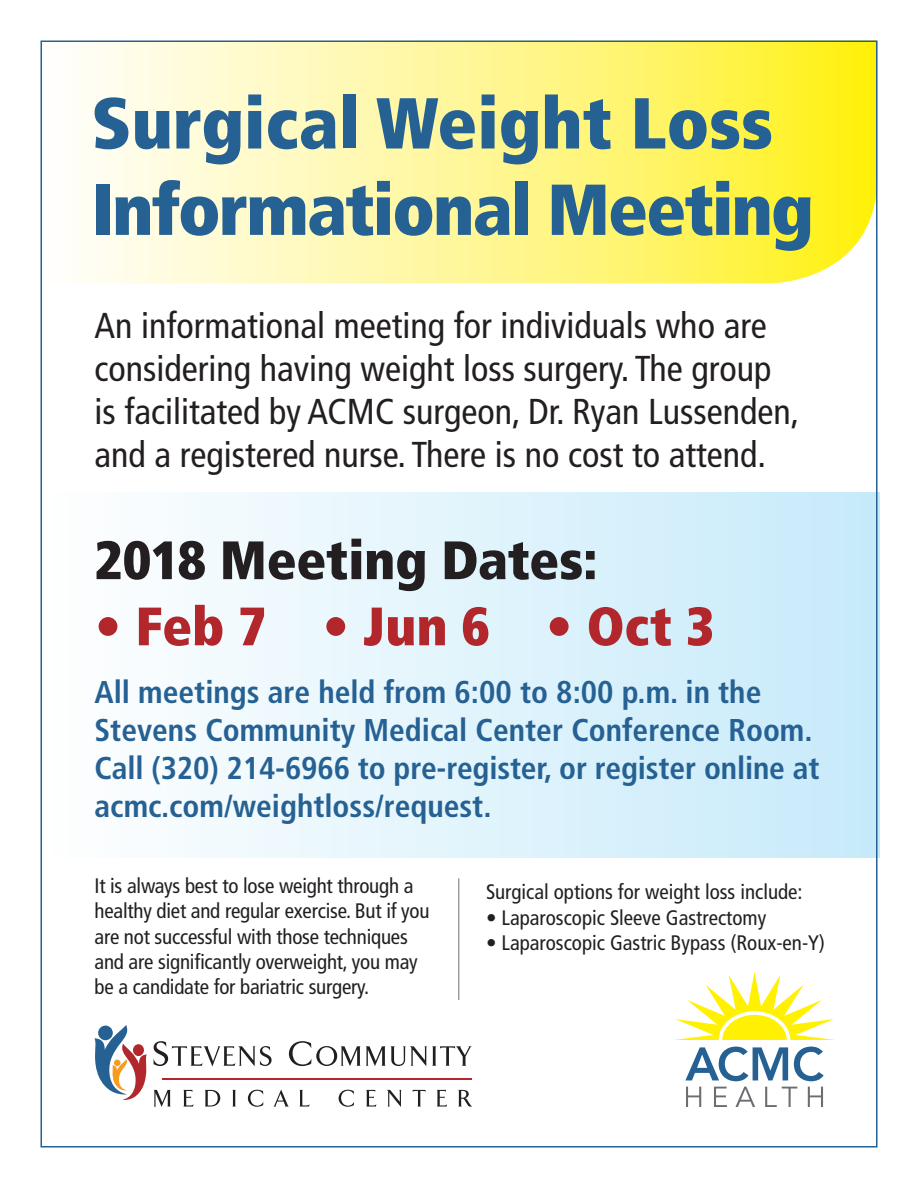
<style>
.page{position:relative;width:918px;height:1188px;background:#fff}
.page>*{position:absolute;margin:0;border:0;box-sizing:border-box;transform-origin:0 0}
.t1{font:900 condensed 72px/86.4px "Frutiger LT Std";letter-spacing:-.025em;color:#266193}
.t2{font:900 condensed 54px "Frutiger LT Std";color:#231f20}
.t3{font:900 condensed 54px "Frutiger LT Std";color:#b1272c}
.t4{font:condensed 36px/43.2px "Frutiger LT Std";color:#231f20}
.t5{font:700 condensed 31.5px/37.8px "Frutiger LT Std";color:#266193}
.t6{font:condensed 21px/25.2px "Frutiger LT Std";letter-spacing:-.01em;color:#231f20}
</style>
<div class="page">
<div style="left:42px;top:493px;width:837px;height:364px;background:linear-gradient(to right,#fff,#c5e9f9)"></div>
<svg style="left:84px;top:43px;width:791px;height:241px;background:#fff791"></svg>
<svg style="left:686px;top:1087px;width:15px;height:20px"></svg>
<svg style="left:714px;top:1087px;width:13px;height:20px"></svg>
<svg style="left:735px;top:1087px;width:20px;height:20px"></svg>
<svg style="left:765px;top:1087px;width:32px;height:20px"></svg>
<svg style="left:808px;top:1087px;width:15px;height:20px"></svg>
<svg style="left:685px;top:1047px;width:103px;height:34px"></svg>
<svg style="left:794px;top:1047px;width:30px;height:34px"></svg>
<svg style="left:674px;top:972px;width:161px;height:68px"></svg>
<svg style="left:94px;top:1025px;width:53px;height:75px"></svg>
<div style="left:114px;top:1060px;width:7px;height:6px;background:#f89c1f;border-radius:50%"></div>
<svg style="left:154px;top:1041px;width:118px;height:25px"></svg>
<svg style="left:289px;top:1041px;width:183px;height:25px"></svg>
<svg style="left:154px;top:1090px;width:17px;height:17px"></svg>
<svg style="left:183px;top:1090px;width:11px;height:17px"></svg>
<svg style="left:205px;top:1090px;width:15px;height:17px"></svg>
<svg style="left:232px;top:1090px;width:4px;height:17px"></svg>
<svg style="left:248px;top:1090px;width:15px;height:17px"></svg>
<svg style="left:273px;top:1090px;width:16px;height:17px"></svg>
<svg style="left:299px;top:1090px;width:11px;height:17px"></svg>
<svg style="left:339px;top:1090px;width:15px;height:17px"></svg>
<svg style="left:366px;top:1090px;width:10px;height:17px"></svg>
<svg style="left:387px;top:1090px;width:15px;height:17px"></svg>
<svg style="left:413px;top:1090px;width:13px;height:17px"></svg>
<svg style="left:437px;top:1090px;width:10px;height:17px"></svg>
<svg style="left:458px;top:1090px;width:14px;height:17px"></svg>
<hr style="left:162px;top:1079px;width:310px;height:1px;background:#b1272c">
<hr style="left:458px;top:878px;width:1px;height:122px;background:#6c6d70">
<h1 class="t1" style="left:92px;top:80px;width:724px">Surgical Weight Loss<br>Informational Meeting</h1>
<h3 class="t4" style="left:94px;top:304px;width:707px">An informational meeting for individuals who are considering having weight loss surgery. The group is facilitated by ACMC surgeon, Dr. Ryan Lussenden, and a registered nurse. There is no cost to attend.</h3>
<h2 class="t2" style="left:94px;top:527px;width:504px">2018 Meeting Dates:</h2>
<h2 class="t3" style="left:94px;top:594px;width:621px">• Feb 7 • Jun 6 • Oct 3</h2>
<h3 class="t5" style="left:94px;top:674px;width:727px">All meetings are held from 6:00 to 8:00 p.m. in the Stevens Community Medical Center Conference Room.<br>Call (320) 214-6966 to pre-register, or register online at acmc.com/weightloss/request.</h3>
<p class="t6" style="left:94px;top:874px;width:337px">It is always best to lose weight through a healthy diet and regular exercise. But if you are not successful with those techniques and are significantly overweight, you may be a candidate for bariatric surgery.</p>
<p class="t6" style="left:486px;top:880px;width:318px">Surgical options for weight loss include:</p>
<p class="t6" style="left:486px;top:905px;width:282px">• Laparoscopic Sleeve Gastrectomy</p>
<p class="t6" style="left:486px;top:930px;width:341px">• Laparoscopic Gastric Bypass (Roux-en-Y)</p>
</div>
